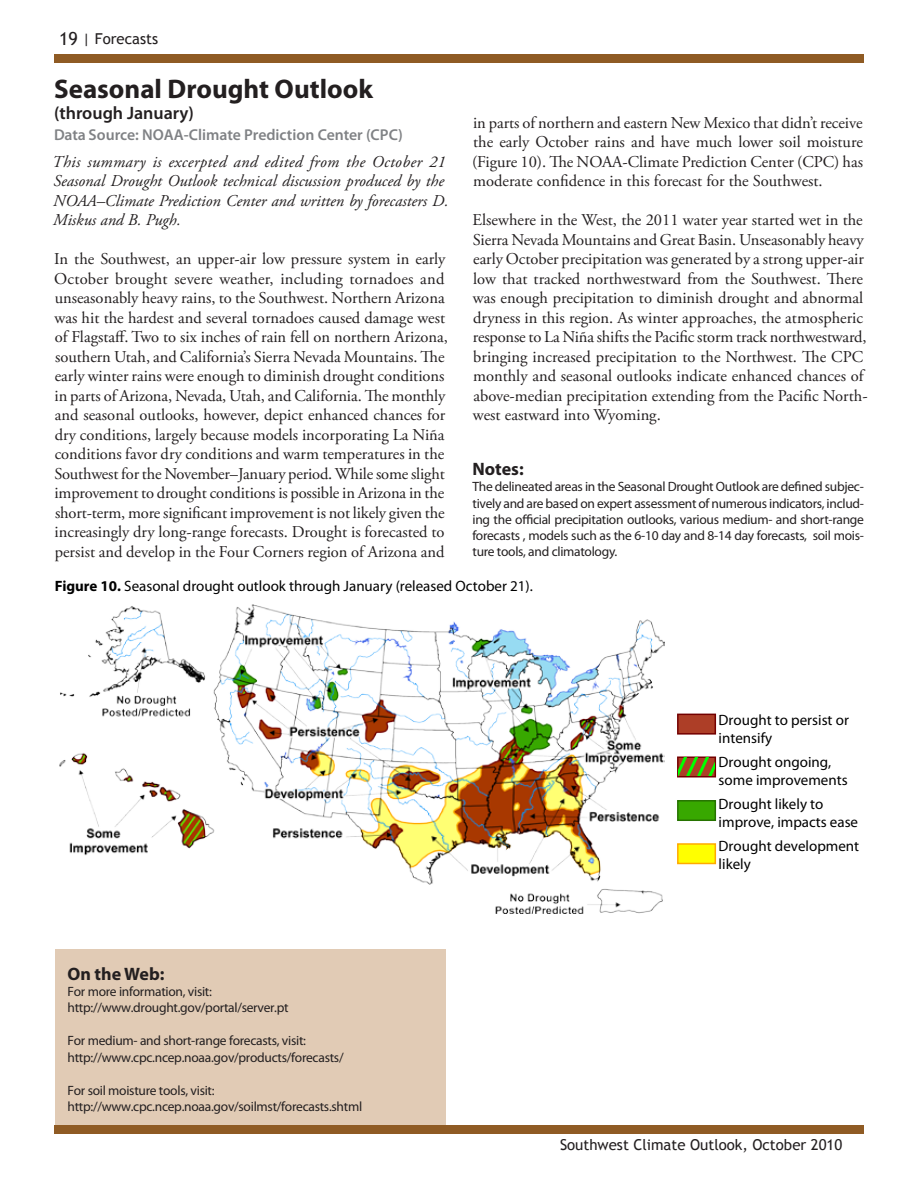
<style>
.page{position:relative;width:918px;height:1188px;background:#fff}
.page>*{position:absolute;margin:0;border:0;box-sizing:border-box;transform-origin:0 0}
.t1{font:700 27px "Myriad Pro";color:#231f20}
.t2{font:600 18px "Myriad Pro";color:#231f20}
.t3{font:700 18px "Myriad Pro";color:#231f20}
.t4{font:16.5px/19.5px "Adobe Garamond Pro";color:#231f20}
.t5{font:italic 16.5px/19.5px "Adobe Garamond Pro";color:#231f20}
.t6{font:600 15.75px "Myriad Pro";color:#808285}
.t7{font:15px/18px "Myriad Pro";color:#000}
.t8{font:15px "Trebuchet MS";color:#231f20}
.t9{font:13.5px/16.2px "Myriad Pro";letter-spacing:-.02em;color:#231f20}
.s1{font-size:18px}
.s2{font-weight:700}
</style>
<div class="page">
<div style="left:55px;top:949px;width:391px;height:184px;background:#e1cbb5"></div>
<div style="left:54px;top:1125px;width:810px;height:9px;background:#8f5b24"></div>
<div style="left:54px;top:54px;width:810px;height:9px;background:#8f5b24"></div>
<img style="left:60px;top:604px;width:605px;height:309px">
<div style="left:678px;top:714px;width:37px;height:20px;background:#ad3e27"></div>
<div style="left:677px;top:714px;width:39px;height:21px;border:2px solid #730000"></div>
<div style="left:678px;top:801px;width:37px;height:19px;background:#38a800"></div>
<div style="left:677px;top:800px;width:39px;height:21px;border:2px solid #267300"></div>
<div style="left:678px;top:844px;width:37px;height:19px;background:#ff0"></div>
<div style="left:677px;top:843px;width:39px;height:21px;border:2px solid #fa0"></div>
<div style="left:677px;top:756px;width:39px;height:21px;border:2px solid #730000"></div>
<svg style="left:679px;top:758px;width:36px;height:18px"></svg>
<p class="t8" style="left:59px;top:30px;width:101px"><span class="s1">19</span> | Forecasts</p>
<h1 class="t1" style="left:54px;top:72px;width:321px">Seasonal Drought Outlook</h1>
<p class="t2" style="left:54px;top:102px;width:142px">(through January)</p>
<p class="t6" style="left:54px;top:125px;width:350px">Data Source: NOAA-Climate Prediction Center (CPC)</p>
<p class="t5" style="left:52px;top:152px;width:398px">This summary is excerpted and edited from the October 21<br>Seasonal Drought Outlook technical discussion produced by the NOAA–Climate Prediction Center and written by forecasters D.<br>Miskus and B. Pugh.</p>
<p class="t4" style="left:54px;top:250px;width:395px">In the Southwest, an upper-air low pressure system in early October brought severe weather, including tornadoes and unseasonably heavy rains, to the Southwest. Northern Arizona was hit the hardest and several tornadoes caused damage west of Flagstaff. Two to six inches of rain fell on northern Arizona, southern Utah, and California’s Sierra Nevada Mountains. The early winter rains were enough to diminish drought conditions in parts of Arizona, Nevada, Utah, and California. The monthly and seasonal outlooks, however, depict enhanced chances for dry conditions, largely because models incorporating La Niña conditions favor dry conditions and warm temperatures in the Southwest for the November–January period. While some slight improvement to drought conditions is possible in Arizona in the short-term, more significant improvement is not likely given the increasingly dry long-range forecasts. Drought is forecasted to persist and develop in the Four Corners region of Arizona and</p>
<p class="t4" style="left:472px;top:113px;width:393px;text-align:justify">in parts of northern and eastern New Mexico that didn’t receive the early October rains and have much lower soil moisture (Figure 10). The NOAA-Climate Prediction Center (CPC) has moderate confidence in this forecast for the Southwest.</p>
<p class="t4" style="left:473px;top:211px;width:397px">Elsewhere in the West, the 2011 water year started wet in the Sierra Nevada Mountains and Great Basin. Unseasonably heavy early October precipitation was generated by a strong upper-air low that tracked northwestward from the Southwest. There was enough precipitation to diminish drought and abnormal dryness in this region. As winter approaches, the atmospheric response to La Niña shifts the Pacific storm track northwestward, bringing increased precipitation to the Northwest. The CPC monthly and seasonal outlooks indicate enhanced chances of above-median precipitation extending from the Pacific North&shy;west eastward into Wyoming.</p>
<p class="t3" style="left:472px;top:457px;width:53px">Notes:</p>
<p class="t9" style="left:472px;top:479px;width:393px;text-align:justify">The delineated areas in the Seasonal Drought Outlook are defined subjec&shy;tively and are based on expert assessment of numerous indicators, includ&shy;ing the official precipitation outlooks, various medium- and short-range forecasts , models such as the 6-10 day and 8-14 day forecasts, soil mois&shy;ture tools, and climatology.</p>
<p class="t7" style="left:55px;top:577px;width:480px"><span class="s2">Figure 10.</span> Seasonal drought outlook through January (released October 21).</p>
<p class="t3" style="left:68px;top:962px;width:98px">On the Web:</p>
<p class="t9" style="left:68px;top:983px;width:223px">For more information, visit: http://www.drought.gov/portal/server.pt</p>
<p class="t9" style="left:68px;top:1033px;width:278px">For medium- and short-range forecasts, visit: http://www.cpc.ncep.noaa.gov/products/forecasts/</p>
<p class="t9" style="left:68px;top:1082px;width:296px">For soil moisture tools, visit: http://www.cpc.ncep.noaa.gov/soilmst/forecasts.shtml</p>
<p class="t7" style="left:719px;top:711px;width:132px">Drought to persist or intensify</p>
<p class="t7" style="left:719px;top:753px;width:131px">Drought ongoing, some improvements</p>
<p class="t7" style="left:719px;top:795px;width:141px">Drought likely to improve, impacts ease</p>
<p class="t7" style="left:719px;top:837px;width:142px">Drought development likely</p>
<p class="t8" style="left:560px;top:1135px;width:284px">Southwest Climate Outlook, October 2010</p>
</div>
